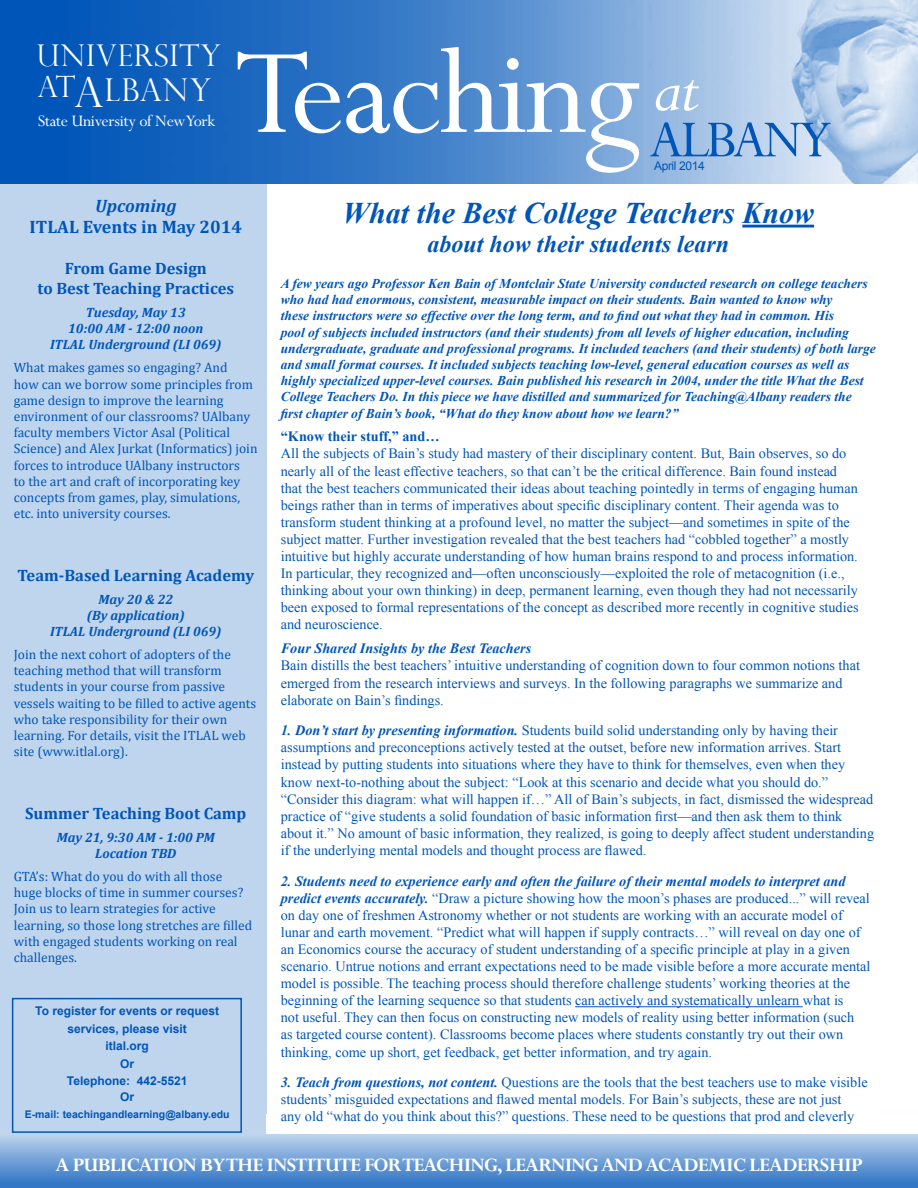
<style>
.page{position:relative;width:918px;height:1188px;background:#fff}
.page>*{position:absolute;margin:0;border:0;box-sizing:border-box;transform-origin:0 0}
.t1{font:135px "Perpetua";letter-spacing:-.02em;color:#fff}
.t2{font:58.5px "Perpetua";letter-spacing:-.06em;color:#0055b8}
.t3{font:300 31.5px "Perpetua Titling";letter-spacing:.035em;color:#fff}
.t4{font:italic 700 30px "Times New Roman";color:#0055b8}
.t5{font:300 30px "Perpetua Titling";letter-spacing:.03em;color:#fff}
.t6{font:300 29.4px "Perpetua Titling";color:#fff}
.t7{font:italic 700 24px "Times New Roman";color:#0055b8}
.t8{font:700 21px "Perpetua";letter-spacing:-.035em;color:#fff}
.t9{font:18px "Perpetua";letter-spacing:-.02em;color:#fff}
.t10{font:700 18px "Cambria";color:#0055b8}
.t11{font:italic 700 18px "Cambria";color:#0055b8}
.t12{font:700 16.5px/19.8px "Cambria";color:#0055b8;text-align:center}
.t13{font:14.25px/17.1px "Times New Roman";color:#0055b8}
.t14{font:italic 700 14.25px "Times New Roman";color:#0055b8}
.t15{font:700 14.25px "Times New Roman";color:#0055b8}
.t16{font:italic 700 13.5px/16.2px "Times New Roman";color:#0055b8}
.t17{font:13.5px/16.2px "Cambria";color:#0055b8}
.t18{font:italic 700 13.5px/16.2px "Cambria";color:#0055b8;text-align:center}
.t19{font:700 12px/17.4px "Arial";color:#0055b8;text-align:center}
.t20{font:12px "Arial";letter-spacing:-.03em;color:#0055b8}
.t21{font:700 10.5px "Arial";color:#0055b8}
.s1{font-size:42px}
.s2{font-weight:700;font-style:italic}
</style>
<div class="page">
<svg style="left:0;top:1134px;width:918px;height:54px;background:#72a1d7"></svg>
<img style="left:0;top:0;width:918px;height:184px">
<div style="left:0;top:184px;width:267px;height:950px;background:#bfd5ed"></div>
<hr style="left:742px;top:225px;width:72px;height:3px;background:#0055b8">
<hr style="left:575px;top:1006px;width:228px;height:1px;background:#0055b8">
<div style="left:12px;top:998px;width:230px;height:135px;border:2px solid #0055b8"></div>
<h3 class="t5" style="left:37px;top:38px;width:186px">UNIVERSITY</h3>
<h3 class="t3" style="left:75px;top:71px;width:138px"><span class="s1">A</span>LBANY</h3>
<p class="t9" style="left:38px;top:111px;width:179px">State University of New York</p>
<h3 class="t6" style="left:38px;top:69px;width:39px">AT</h3>
<h1 class="t1" style="left:234px;top:23px;width:467px">Teaching <sup>at</sup></h1>
<h2 class="t2" style="left:649px;top:109px;width:184px">ALBANY</h2>
<p class="t20" style="left:654px;top:158px;width:52px">April 2014</p>
<p class="t11" style="left:95px;top:195px;width:83px">Upcoming</p>
<p class="t10" style="left:30px;top:216px;width:214px">ITLAL Events in May 2014</p>
<p class="t12" style="left:38px;top:258px;width:198px">From Game Design<br>to Best Teaching Practices</p>
<p class="t18" style="left:50px;top:304px;width:173px">Tuesday, May 13<br>10:00 AM - 12:00 noon<br>ITLAL Underground (LI 069)</p>
<p class="t17" style="left:14px;top:360px;width:245px">What makes games so engaging? And<br>how can we borrow some principles from game design to improve the learning environment of our classrooms? UAlbany faculty members Victor Asal (Political Science) and Alex Jurkat (Informatics) join forces to introduce UAlbany instructors<br>to the art and craft of incorporating key concepts from games, play, simulations, etc. into university courses.</p>
<p class="t12" style="left:18px;top:565px;width:238px">Team-Based Learning Academy</p>
<p class="t18" style="left:50px;top:591px;width:173px">May 20 &amp; 22<br>(By application)<br>ITLAL Underground (LI 069)</p>
<p class="t17" style="left:14px;top:646px;width:244px">Join the next cohort of adopters of the teaching method that will transform students in your course from passive vessels waiting to be filled to active agents who take responsibility for their own learning. For details, visit the ITLAL web site (www.itlal.org).</p>
<p class="t12" style="left:25px;top:803px;width:223px">Summer Teaching Boot Camp</p>
<p class="t18" style="left:57px;top:829px;width:160px">May 21, 9:30 AM - 1:00 PM<br>Location TBD</p>
<p class="t17" style="left:14px;top:868px;width:240px">GTA’s: What do you do with all those huge blocks of time in summer courses?<br>Join us to learn strategies for active learning, so those long stretches are filled with engaged students working on real challenges.</p>
<p class="t19" style="left:35px;top:1003px;width:185px">To register for events or request services, please visit<br>itlal.org<br>Or<br>Telephone: 442-5521</p>
<p class="t19" style="left:120px;top:1088px;width:16px">Or</p>
<p class="t21" style="left:25px;top:1107px;width:206px">E-mail: teachingandlearning@albany.edu</p>
<h3 class="t4" style="left:343px;top:192px;width:473px">What the Best College Teachers Know</h3>
<h3 class="t7" style="left:428px;top:227px;width:303px">about how their students learn</h3>
<p class="t16" style="left:281px;top:275px;width:597px">A few years ago Professor Ken Bain of Montclair State University conducted research on college teachers who had had enormous, consistent, measurable impact on their students. Bain wanted to know why<br>these instructors were so effective over the long term, and to find out what they had in common. His<br>pool of subjects included instructors (and their students) from all levels of higher education, including undergraduate, graduate and professional programs. It included teachers (and their students) of both large and small format courses. It included subjects teaching low-level, general education courses as well as highly specialized upper-level courses. Bain published his research in 2004, under the title What the Best College Teachers Do. In this piece we have distilled and summarized for Teaching@Albany readers the first chapter of Bain’s book, “What do they know about how we learn?”</p>
<p class="t15" style="left:281px;top:427px;width:160px">“Know their stuff,” and…</p>
<p class="t13" style="left:281px;top:445px;width:579px">All the subjects of Bain’s study had mastery of their disciplinary content. But, Bain observes, so do nearly all of the least effective teachers, so that can’t be the critical difference. Bain found instead that the best teachers communicated their ideas about teaching pointedly in terms of engaging human beings rather than in terms of imperatives about specific disciplinary content. Their agenda was to transform student thinking at a profound level, no matter the subject—and sometimes in spite of the subject matter. Further investigation revealed that the best teachers had “cobbled together” a mostly intuitive but highly accurate understanding of how human brains respond to and process information.<br>In particular, they recognized and—often unconsciously—exploited the role of metacognition (i.e., thinking about your own thinking) in deep, permanent learning, even though they had not necessarily been exposed to formal representations of the concept as described more recently in cognitive studies and neuroscience.</p>
<p class="t14" style="left:281px;top:639px;width:252px">Four Shared Insights by the Best Teachers</p>
<p class="t13" style="left:281px;top:657px;width:581px">Bain distills the best teachers’ intuitive understanding of cognition down to four common notions that emerged from the research interviews and surveys. In the following paragraphs we summarize and elaborate on Bain’s findings.</p>
<p class="t13" style="left:281px;top:722px;width:595px"><span class="s2">1. Don’t start by presenting information.</span> Students build solid understanding only by having their assumptions and preconceptions actively tested at the outset, before new information arrives. Start instead by putting students into situations where they have to think for themselves, even when they know next-to-nothing about the subject: “Look at this scenario and decide what you should do.” “Consider this diagram: what will happen if…” All of Bain’s subjects, in fact, dismissed the widespread practice of “give students a solid foundation of basic information first—and then ask them to think about it.” No amount of basic information, they realized, is going to deeply affect student understanding if the underlying mental models and thought process are flawed.</p>
<p class="t13" style="left:281px;top:872px;width:591px"><span class="s2">2. Students need to experience early and often the failure of their mental models to interpret and predict events accurately.</span> “Draw a picture showing how the moon’s phases are produced...” will reveal on day one of freshmen Astronomy whether or not students are working with an accurate model of lunar and earth movement. “Predict what will happen if supply contracts…” will reveal on day one of an Economics course the accuracy of student understanding of a specific principle at play in a given scenario. Untrue notions and errant expectations need to be made visible before a more accurate mental model is possible. The teaching process should therefore challenge students’ working theories at the beginning of the learning sequence so that students can actively and systematically unlearn what is<br>not useful. They can then focus on constructing new models of reality using better information (such<br>as targeted course content). Classrooms become places where students constantly try out their own thinking, come up short, get feedback, get better information, and try again.</p>
<p class="t13" style="left:281px;top:1074px;width:588px"><span class="s2">3. Teach from questions, not content.</span> Questions are the tools that the best teachers use to make visible students’ misguided expectations and flawed mental models. For Bain’s subjects, these are not just<br>any old “what do you think about this?” questions. These need to be questions that prod and cleverly</p>
<h3 class="t8" style="left:55px;top:1154px;width:809px">A PUBLICATION BY THE INSTITUTE FOR TEACHING, LEARNING AND ACADEMIC LEADERSHIP</h3>
</div>
